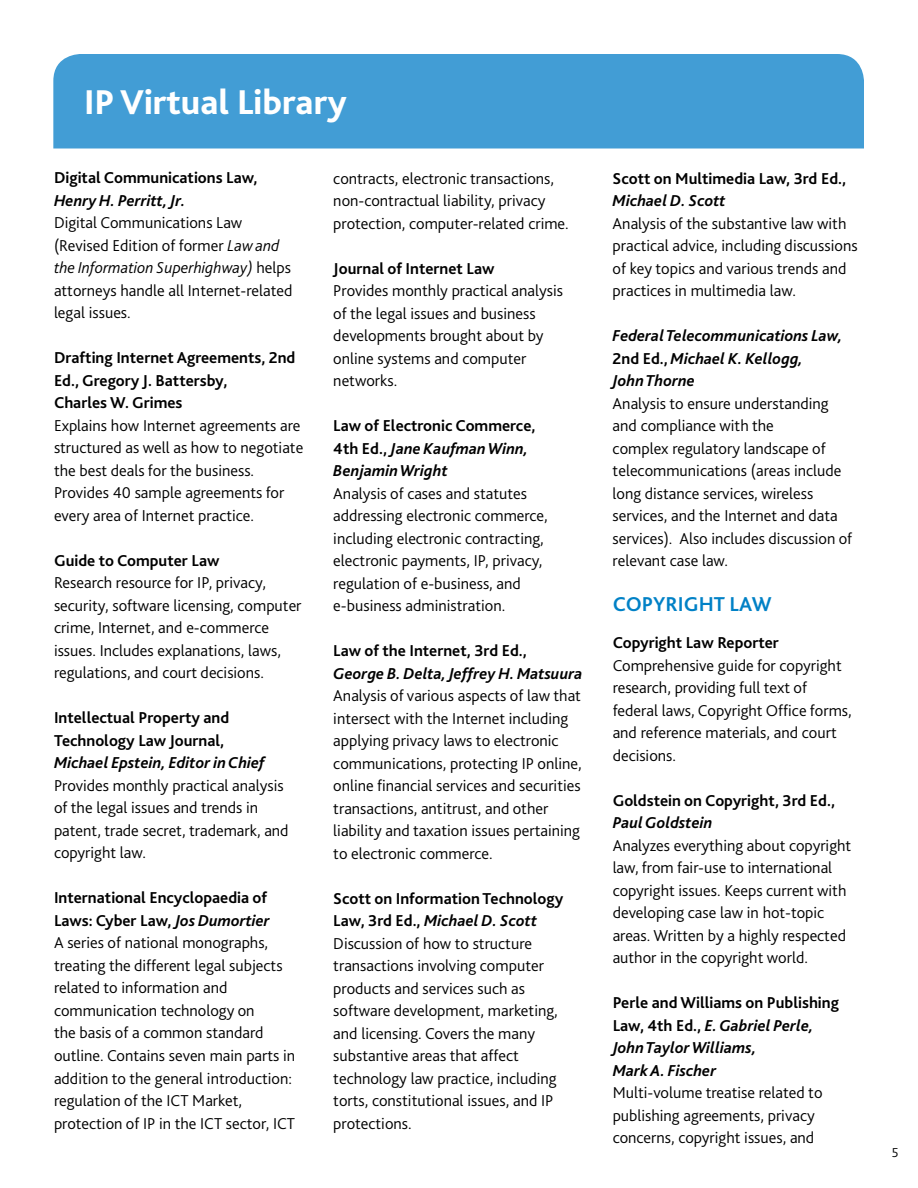
<style>
.page{position:relative;width:918px;height:1188px;background:#fff}
.page>*{position:absolute;margin:0;border:0;box-sizing:border-box;transform-origin:0 0}
.t1{font:800 36px "Bliss 2";color:#fff}
.t2{font:700 21px "Bliss 2";color:#0081c6}
.t3{font:300 16.5px/22.5px "Bliss 2";color:#000}
.t4{font:700 16.5px/22.5px "Bliss 2";color:#000}
.t5{font:italic 700 16.5px/22.5px "Bliss 2";color:#000}
.t6{font:300 13.5px "Bliss 2";color:#000}
.s1{font-style:italic}
.s2{font-weight:700}
.s3{font-weight:700;font-style:italic}
.s4{font-style:normal}
</style>
<div class="page">
<div style="left:53px;top:54px;width:811px;height:95px;background:#429dd5"></div>
<h1 class="t1" style="left:84px;top:80px;width:264px">IP Virtual Library</h1>
<p class="t4" style="left:54px;top:166px;width:205px">Digital Communications Law,</p>
<p class="t5" style="left:54px;top:189px;width:133px">Henry H. Perritt, Jr.</p>
<p class="t3" style="left:54px;top:211px;width:240px">Digital Communications Law (Revised Edition of former <span class="s1">Law and the Information Superhighway)</span> helps attorneys handle all Internet-related legal issues.</p>
<p class="t4" style="left:54px;top:346px;width:243px">Drafting Internet Agreements, 2nd<br>Ed., Gregory J. Battersby,<br>Charles W. Grimes</p>
<p class="t3" style="left:54px;top:414px;width:251px">Explains how Internet agreements are structured as well as how to negotiate the best deals for the business.<br>Provides 40 sample agreements for every area of Internet practice.</p>
<p class="t4" style="left:54px;top:549px;width:167px">Guide to Computer Law</p>
<p class="t3" style="left:54px;top:571px;width:249px">Research resource for IP, privacy, security, software licensing, computer crime, Internet, and e-commerce issues. Includes explanations, laws, regulations, and court decisions.</p>
<p class="t4" style="left:54px;top:706px;width:177px">Intellectual Property and<br>Technology Law Journal,</p>
<p class="t5" style="left:54px;top:751px;width:212px">Michael Epstein, Editor in Chief</p>
<p class="t3" style="left:54px;top:774px;width:236px">Provides monthly practical analysis of the legal issues and trends in patent, trade secret, trademark, and copyright law.</p>
<p class="t3" style="left:54px;top:886px;width:243px"><span class="s2">International Encyclopaedia of Laws: Cyber Law,</span> <span class="s3">Jos Dumortier<br></span>A series of national monographs, treating the different legal subjects related to information and communication technology on<br>the basis of a common standard outline. Contains seven main parts in addition to the general introduction: regulation of the ICT Market, protection of IP in the ICT sector, ICT</p>
<p class="t3" style="left:333px;top:166px;width:237px">contracts, electronic transactions, non-contractual liability, privacy protection, computer-related crime.</p>
<p class="t4" style="left:333px;top:256px;width:163px">Journal of Internet Law</p>
<p class="t3" style="left:333px;top:279px;width:231px">Provides monthly practical analysis of the legal issues and business developments brought about by online systems and computer networks.</p>
<p class="t4" style="left:333px;top:414px;width:204px">Law of Electronic Commerce,<br>4th Ed., <span class="s1">Jane Kaufman Winn,<br>Benjamin Wright</span></p>
<p class="t3" style="left:333px;top:481px;width:216px">Analysis of cases and statutes addressing electronic commerce, including electronic contracting, electronic payments, IP, privacy, regulation of e-business, and e-business administration.</p>
<p class="t4" style="left:333px;top:639px;width:195px">Law of the Internet, 3rd Ed.,</p>
<p class="t5" style="left:333px;top:661px;width:251px">George B. Delta, Jeffrey H. Matsuura</p>
<p class="t3" style="left:333px;top:684px;width:250px">Analysis of various aspects of law that intersect with the Internet including applying privacy laws to electronic communications, protecting IP online, online financial services and securities transactions, antitrust, and other liability and taxation issues pertaining to electronic commerce.</p>
<p class="t3" style="left:333px;top:887px;width:232px"><span class="s2">Scott on Information Technology<br>Law, 3rd Ed.,</span> <span class="s3">Michael D. Scott<br></span>Discussion of how to structure transactions involving computer products and services such as software development, marketing, and licensing. Covers the many substantive areas that affect technology law practice, including torts, constitutional issues, and IP protections.</p>
<p class="t4" style="left:613px;top:167px;width:235px">Scott on M ultimedia Law, 3rd Ed.,</p>
<p class="t5" style="left:613px;top:189px;width:114px">Michael D. Scott</p>
<p class="t3" style="left:613px;top:212px;width:247px">Analysis of the substantive law with practical advice, including discussions of key topics and various trends and practices in multimedia law.</p>
<p class="t5" style="left:613px;top:324px;width:231px">Federal Telecommunications Law,<br><span class="s4">2nd Ed.,</span> Michael K. Kellogg,<br>John Thorne</p>
<p class="t3" style="left:613px;top:392px;width:241px">Analysis to ensure understanding and compliance with the<br>complex regulatory landscape of telecommunications (areas include long distance services, wireless services, and the Internet and data services). Also includes discussion of relevant case law.</p>
<p class="t2" style="left:613px;top:591px;width:66px">Copyright</p>
<p class="t2" style="left:730px;top:591px;width:43px">Law</p>
<p class="t4" style="left:613px;top:631px;width:168px">Copyright Law Reporter</p>
<p class="t3" style="left:613px;top:654px;width:241px">Comprehensive guide for copyright research, providing full text of federal laws, Copyright Office forms, and reference materials, and court decisions.</p>
<p class="t4" style="left:613px;top:789px;width:224px">Goldstein on Copyright, 3rd Ed.,</p>
<p class="t5" style="left:613px;top:811px;width:101px">Paul Goldstein</p>
<p class="t3" style="left:613px;top:834px;width:240px">Analyzes everything about copyright law, from fair-use to international copyright issues. Keeps current with developing case law in hot-topic areas. Written by a highly respected author in the copyright world.</p>
<p class="t5" style="left:613px;top:991px;width:228px"><span class="s4">Perle and Williams on Publishing<br>Law, 4th Ed.,</span> E. Gabriel Perle,<br>John Taylor Williams,<br>Mark A. Fischer</p>
<p class="t3" style="left:613px;top:1081px;width:211px">Multi-volume treatise related to publishing agreements, privacy concerns, copyright issues, and</p>
<p class="t6" style="left:892px;top:1144px;width:8px">5</p>
</div>
